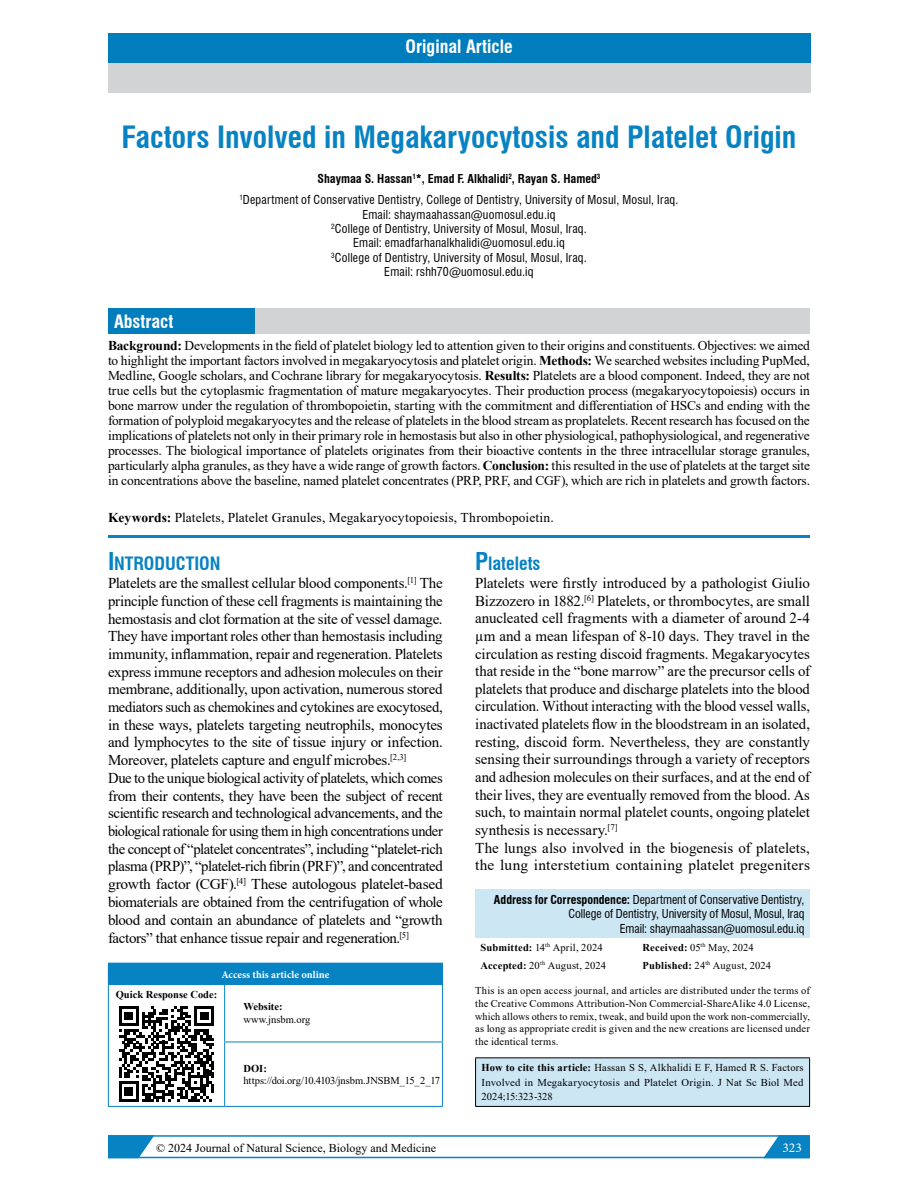
<style>
.page{position:relative;width:918px;height:1188px;background:#fff}
.page>*{position:absolute;margin:0;border:0;box-sizing:border-box;transform-origin:0 0}
.t1{font:700 condensed 30px "Swiss 721 BT";color:#0782c2}
.t2{font:700 condensed 18px "Swiss 721 BT";color:#fff}
.t3{font:700 condensed 18px "Swiss 721 BT";color:#0782c2}
.t4{font:15px/17.7px "Times New Roman";letter-spacing:-.015em;color:#000}
.t5{font:13.5px/15px "Times New Roman";color:#000;text-align:justify}
.t6{font:13.5px "Minion Pro";color:#fff}
.t7{font:condensed 12px/14.4px "Swiss 721 BT";letter-spacing:.015em;color:#000;text-align:center}
.t8{font:12px "Times New Roman";color:#000}
.t9{font:10.5px/12.6px "Times New Roman";letter-spacing:.015em;color:#000;text-align:justify}
.t10{font:10.5px "Times New Roman";letter-spacing:-.015em;color:#000}
.t11{font:700 10.5px "Times New Roman";color:#000}
.t12{font:700 10.5px "Minion Pro";color:#fff}
.s1{font-weight:700}
.s2{font-size:24px}
</style>
<div class="page">
<div style="left:108px;top:34px;width:702px;height:29px;background:#007dbd"></div>
<div style="left:108px;top:63px;width:702px;height:30px;background:#d2d3d5"></div>
<div style="left:108px;top:308px;width:148px;height:26px;background:#007dbd"></div>
<div style="left:256px;top:308px;width:554px;height:26px;background:#d2d3d5"></div>
<hr style="left:108px;top:535px;width:702px;height:3px;background:#0782c2">
<div style="left:475px;top:889px;width:335px;height:49px;background:#cde6f3"></div>
<div style="left:476px;top:1058px;width:334px;height:48px;background:#cde6f3"></div>
<hr style="left:475px;top:1057px;width:335px;height:1px;background:#000">
<hr style="left:475px;top:1058px;width:1px;height:48px;background:#000">
<hr style="left:809px;top:1058px;width:1px;height:48px;background:#000">
<hr style="left:475px;top:1106px;width:335px;height:1px;background:#000">
<div style="left:108px;top:963px;width:334px;height:21px;background:#0782c2"></div>
<hr style="left:225px;top:963px;width:218px;height:1px;background:#0782c2">
<svg style="left:442px;top:964px;width:1px;height:20px"></svg>
<hr style="left:108px;top:984px;width:117px;height:1px;background:#0782c2">
<hr style="left:108px;top:985px;width:1px;height:57px;background:#0782c2">
<hr style="left:225px;top:984px;width:218px;height:1px;background:#0782c2">
<hr style="left:224px;top:985px;width:1px;height:57px;background:#0782c2">
<hr style="left:442px;top:985px;width:1px;height:57px;background:#0782c2">
<hr style="left:108px;top:1042px;width:1px;height:64px;background:#0782c2">
<hr style="left:224px;top:1042px;width:219px;height:1px;background:#0782c2">
<hr style="left:224px;top:1042px;width:1px;height:64px;background:#0782c2">
<hr style="left:442px;top:1042px;width:1px;height:64px;background:#0782c2">
<hr style="left:108px;top:1106px;width:117px;height:1px;background:#0782c2">
<hr style="left:225px;top:1106px;width:218px;height:1px;background:#0782c2">
<svg style="left:762px;top:1138px;width:48px;height:21px"></svg>
<div style="left:108px;top:1135px;width:702px;height:23px;border:2px solid #0782c2"></div>
<svg style="left:108px;top:1135px;width:48px;height:24px"></svg>
<div style="left:777px;top:1141px;width:30px;height:12px;background:#0782c2"></div>
<div style="left:776px;top:1141px;width:32px;height:13px;border:2px solid #0782c2"></div>
<svg style="left:119px;top:1006px;width:95px;height:95px"></svg>
<p class="t2" style="left:406px;top:36px;width:109px">Original Article</p>
<h1 class="t1" style="left:122px;top:120px;width:676px">Factors Involved in Megakaryocytosis and Platelet Origin</h1>
<p class="t7" style="left:240px;top:168px;width:440px;line-height:21.1px"><span class="s1">Shaymaa S. Hassan</span><sup>1</sup><span class="s1">*, Emad F. Alkhalidi</span><sup>2</sup><span class="s1">, Rayan S. Hamed</span><sup>3<br></sup><sup>1</sup>Department of Conservative Dentistry, College of Dentistry, University of Mosul, Mosul, Iraq.</p>
<p class="t7" style="left:331px;top:207px;width:257px">Email: shaymaahassan@uomosul.edu.iq<br><sup>2</sup>College of Dentistry, University of Mosul, Mosul, Iraq.<br>Email: emadfarhanalkhalidi@uomosul.edu.iq<br><sup>3</sup>College of Dentistry, University of Mosul, Mosul, Iraq.<br>Email: rshh70@uomosul.edu.iq</p>
<p class="t2" style="left:114px;top:311px;width:61px">Abstract</p>
<p class="t5" style="left:108px;top:337px;width:704px"><span class="s1">Background:</span> Developments in the field of platelet biology led to attention given to their origins and constituents. Objectives: we aimed to highlight the important factors involved in megakaryocytosis and platelet origin. <span class="s1">Methods:</span> We searched websites including PupMed, Medline, Google scholars, and Cochrane library for megakaryocytosis. <span class="s1">Results:</span> Platelets are a blood component. Indeed, they are not true cells but the cytoplasmic fragmentation of mature megakaryocytes. Their production process (megakaryocytopoiesis) occurs in bone marrow under the regulation of thrombopoietin, starting with the commitment and differentiation of HSCs and ending with the formation of polyploid megakaryocytes and the release of platelets in the blood stream as proplatelets. Recent research has focused on the implications of platelets not only in their primary role in hemostasis but also in other physiological, pathophysiological, and regenerative processes. The biological importance of platelets originates from their bioactive contents in the three intracellular storage granules, particularly alpha granules, as they have a wide range of growth factors. <span class="s1">Conclusion:</span> this resulted in the use of platelets at the target site in concentrations above the baseline, named platelet concentrates (PRP, PRF, and CGF), which are rich in platelets and growth factors.</p>
<p class="t5" style="left:108px;top:510px;width:447px"><span class="s1">Keywords:</span> Platelets, Platelet Granules, Megakaryocytopoiesis, Thrombopoietin.</p>
<p class="t3" style="left:108px;top:553px;width:114px"><span class="s2">I</span>NTRODUCTION</p>
<p class="t4" style="left:108px;top:574px;width:336px">Platelets are the smallest cellular blood components.<sup>[1]</sup> The principle function of these cell fragments is maintaining the hemostasis and clot formation at the site of vessel damage.<br>They have important roles other than hemostasis including immunity, inflammation, repair and regeneration. Platelets express immune receptors and adhesion molecules on their membrane, additionally, upon activation, numerous stored mediators such as chemokines and cytokines are exocytosed, in these ways, platelets targeting neutrophils, monocytes and lymphocytes to the site of tissue injury or infection.<br>Moreover, platelets capture and engulf microbes.<sup>[2,3]<br></sup>Due to the unique biological activity of platelets, which comes from their contents, they have been the subject of recent scientific research and technological advancements, and the biological rationale for using them in high concentrations under the concept of “platelet concentrates”, including “platelet-rich plasma (PRP)”, “platelet-rich fibrin (PRF)”, and concentrated growth factor (CGF).<sup>[4]</sup> These autologous platelet-based biomaterials are obtained from the centrifugation of whole blood and contain an abundance of platelets and “growth factors” that enhance tissue repair and regeneration.<sup>[5]</sup></p>
<p class="t12" style="left:221px;top:967px;width:109px">Access this article online</p>
<p class="t11" style="left:116px;top:987px;width:103px">Quick Response Code:</p>
<p class="t11" style="left:244px;top:999px;width:41px">Website:</p>
<p class="t9" style="left:244px;top:1013px;width:68px">www.jnsbm.org</p>
<p class="t11" style="left:244px;top:1060px;width:25px">DOI:</p>
<p class="t10" style="left:244px;top:1073px;width:198px">https://doi.org/10.4103/jnsbm.JNSBM_15_2_17</p>
<p class="t3" style="left:475px;top:553px;width:67px"><span class="s2">P</span>latelets</p>
<p class="t4" style="left:475px;top:574px;width:336px">Platelets were firstly introduced by a pathologist Giulio Bizzozero in 1882.<sup>[6]</sup> Platelets, or thrombocytes, are small anucleated cell fragments with a diameter of around 2-4 µm and a mean lifespan of 8-10 days. They travel in the circulation as resting discoid fragments. Megakaryocytes that reside in the “bone marrow” are the precursor cells of platelets that produce and discharge platelets into the blood circulation. Without interacting with the blood vessel walls, inactivated platelets flow in the bloodstream in an isolated, resting, discoid form. Nevertheless, they are constantly sensing their surroundings through a variety of receptors and adhesion molecules on their surfaces, and at the end of their lives, they are eventually removed from the blood. As such, to maintain normal platelet counts, ongoing platelet synthesis is necessary.<sup>[7]<br></sup>The lungs also involved in the biogenesis of platelets, the lung interstetium containing platelet pregeniters</p>
<p class="t7" style="left:494px;top:892px;width:312px;text-align:right"><span class="s1">Address for Correspondence:</span> Department of Conservative Dentistry,<br>College of Dentistry, University of Mosul, Mosul, Iraq<br>Email: shaymaahassan@uomosul.edu.iq</p>
<p class="t9" style="left:481px;top:941px;width:124px"><span class="s1">Submitted:</span> 14<sup>th</sup> April, 2024</p>
<p class="t9" style="left:643px;top:941px;width:113px"><span class="s1">Received:</span> 05<sup>th</sup> May, 2024</p>
<p class="t9" style="left:481px;top:959px;width:127px"><span class="s1">Accepted:</span> 20<sup>th</sup> August, 2024</p>
<p class="t9" style="left:643px;top:959px;width:130px"><span class="s1">Published:</span> 24<sup>th</sup> August, 2024</p>
<p class="t9" style="left:475px;top:984px;width:336px">This is an open access journal, and articles are distributed under the terms of the Creative Commons Attribution‑Non Commercial‑ShareAlike 4.0 License, which allows others to remix, tweak, and build upon the work non‑commercially, as long as appropriate credit is given and the new creations are licensed under the identical terms.</p>
<p class="t9" style="left:482px;top:1060px;width:324px;line-height:14.4px"><span class="s1">How to cite this article:</span> Hassan S S, Alkhalidi E F, Hamed R S. Factors Involved in Megakaryocytosis and Platelet Origin. J Nat Sc Biol Med 2024;15:323-328</p>
<p class="t8" style="left:156px;top:1140px;width:282px">© 2024 Journal of Natural Science, Biology and Medicine</p>
<p class="t6" style="left:782px;top:1139px;width:21px">323</p>
</div>
